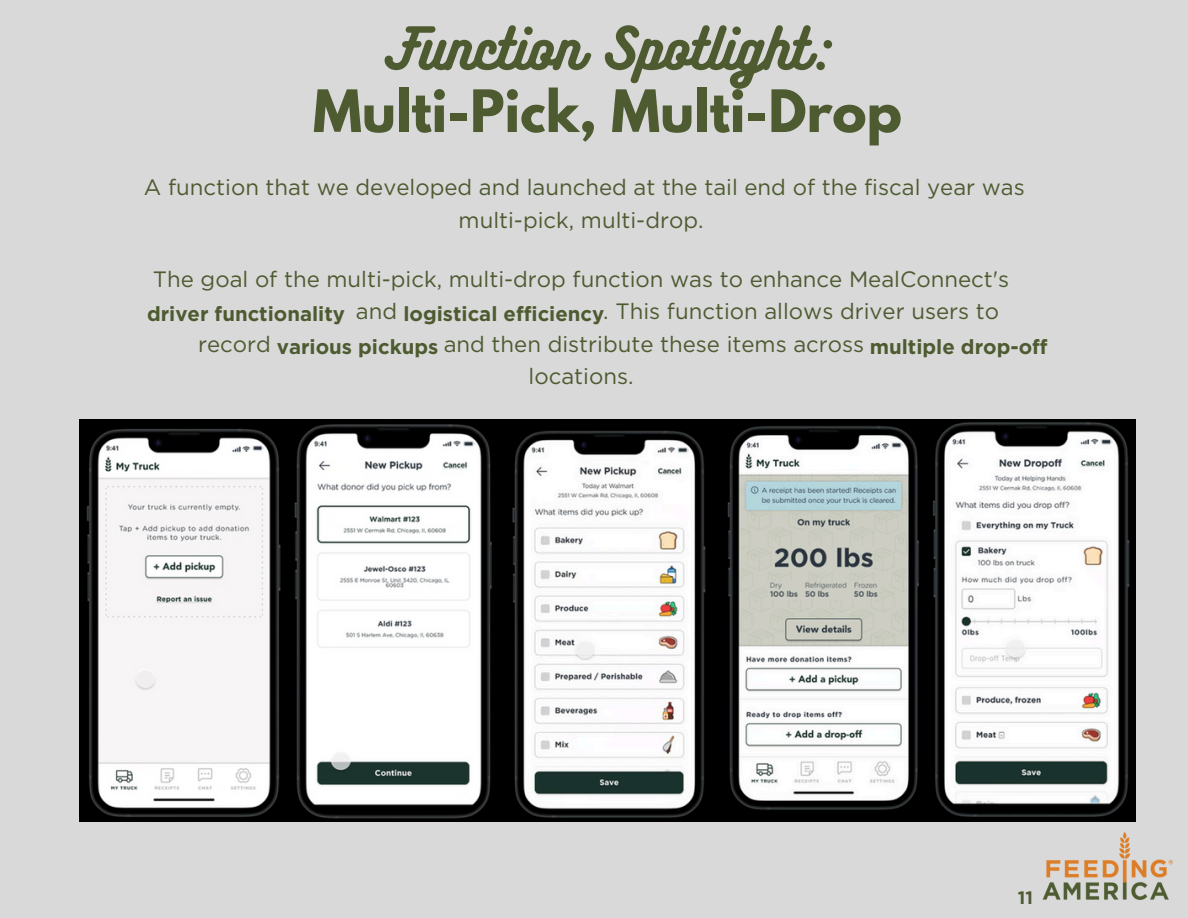
<style>
.page{position:relative;width:1188px;height:918px;background:#d9d9d9}
.page>*{position:absolute;margin:0;border:0;box-sizing:border-box;transform-origin:0 0}
.t1{font:700 51.75px/61.8px "League Spartan";color:#4e5b31;text-align:center}
.t2{font:22.2px/32.5px "Gotham";color:#4e5b31;text-align:center}
.t3{font:700 20.4px "Gotham";color:#4e5b31}
.t4{font:700 18px "Gotham";color:#4e5b31}
.s1{font-family:"Bukhari Script";font-weight:400}
.s2{font-weight:700;font-size:20.4px}
</style>
<div class="page">
<img style="left:79px;top:419px;width:1057px;height:403px">
<img style="left:1043px;top:833px;width:129px;height:66px">
<p class="t1" style="left:313px;top:25px;width:590px"><span class="s1">Function Spotlight:<br></span>Multi-Pick, Multi-Drop</p>
<p class="t2" style="left:144px;top:172px;width:882px">A function that we developed and launched at the tail end of the fiscal year was multi-pick, multi-drop.</p>
<p class="t2" style="left:153px;top:264px;width:858px">The goal of the multi-pick, multi-drop function was to enhance MealConnect's</p>
<p class="t2" style="left:198px;top:296px;width:851px;text-align:left;text-indent:158px">and <span class="s2">logistical efficiency</span>. This function allows driver users to record <span class="s2">various pickups</span> and then distribute these items across <span class="s2">multiple drop-off</span></p>
<p class="t2" style="left:529px;top:361px;width:106px">locations.</p>
<p class="t3" style="left:147px;top:305px;width:199px">driver functionality</p>
<p class="t4" style="left:1018px;top:891px;width:17px">11</p>
</div>
